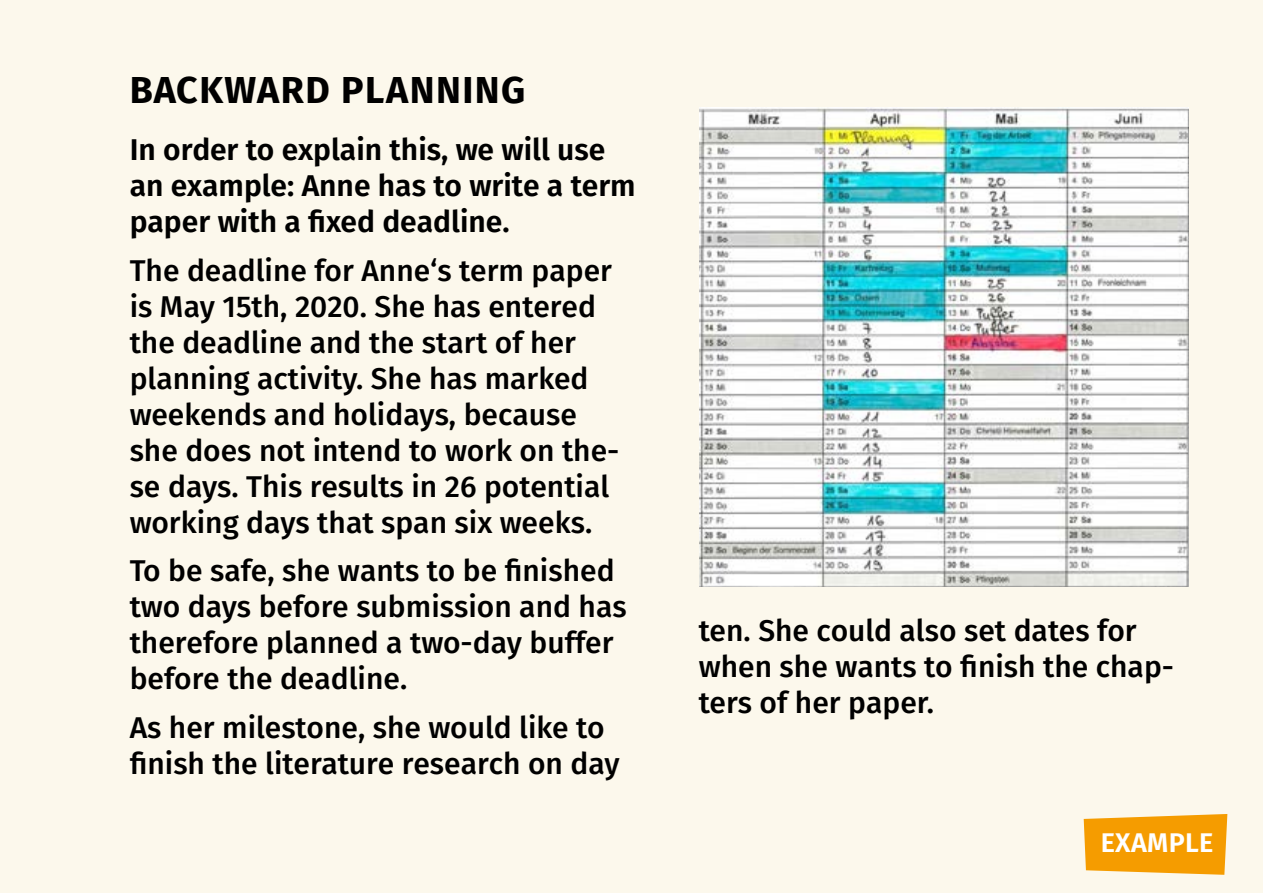
<style>
.page{position:relative;width:1263px;height:893px;background:#fcf8ec}
.page>*{position:absolute;margin:0;border:0;box-sizing:border-box;transform-origin:0 0}
.t1{font:700 37.5px "Fira Sans";letter-spacing:.04em;color:#000}
.t2{font:500 30px/36px "Fira Sans";color:#000}
.t3{font:600 30px/36px "Fira Sans";color:#000}
.t4{font:600 27px "Fira Sans";letter-spacing:.01em;color:#fff}
</style>
<div class="page">
<svg style="left:1084px;top:814px;width:143px;height:61px"></svg>
<img style="left:700px;top:108px;width:489px;height:478px">
<p class="t1" style="left:130px;top:63px;width:397px">BACKWARD PLANNING</p>
<p class="t3" style="left:130px;top:131px;width:507px">In order to explain this, we will use an example: Anne has to write a term paper with a fixed deadline.</p>
<p class="t2" style="left:130px;top:252px;width:491px">The deadline for Anne‘s term paper is May 15th, 2020. She has entered the deadline and the start of her planning activity. She has marked weekends and holidays, because she does not intend to work on the&shy;se days. This results in 26 potential working days that span six weeks.</p>
<p class="t2" style="left:130px;top:553px;width:498px">To be safe, she wants to be finished two days before submission and has therefore planned a two-day buffer before the deadline.</p>
<p class="t2" style="left:130px;top:710px;width:491px">As her milestone, she would like to finish the literature research on day</p>
<p class="t2" style="left:699px;top:613px;width:477px">ten. She could also set dates for when she wants to finish the chap&shy;ters of her paper.</p>
<p class="t4" style="left:1101px;top:824px;width:114px">EXAMPLE</p>
</div>
